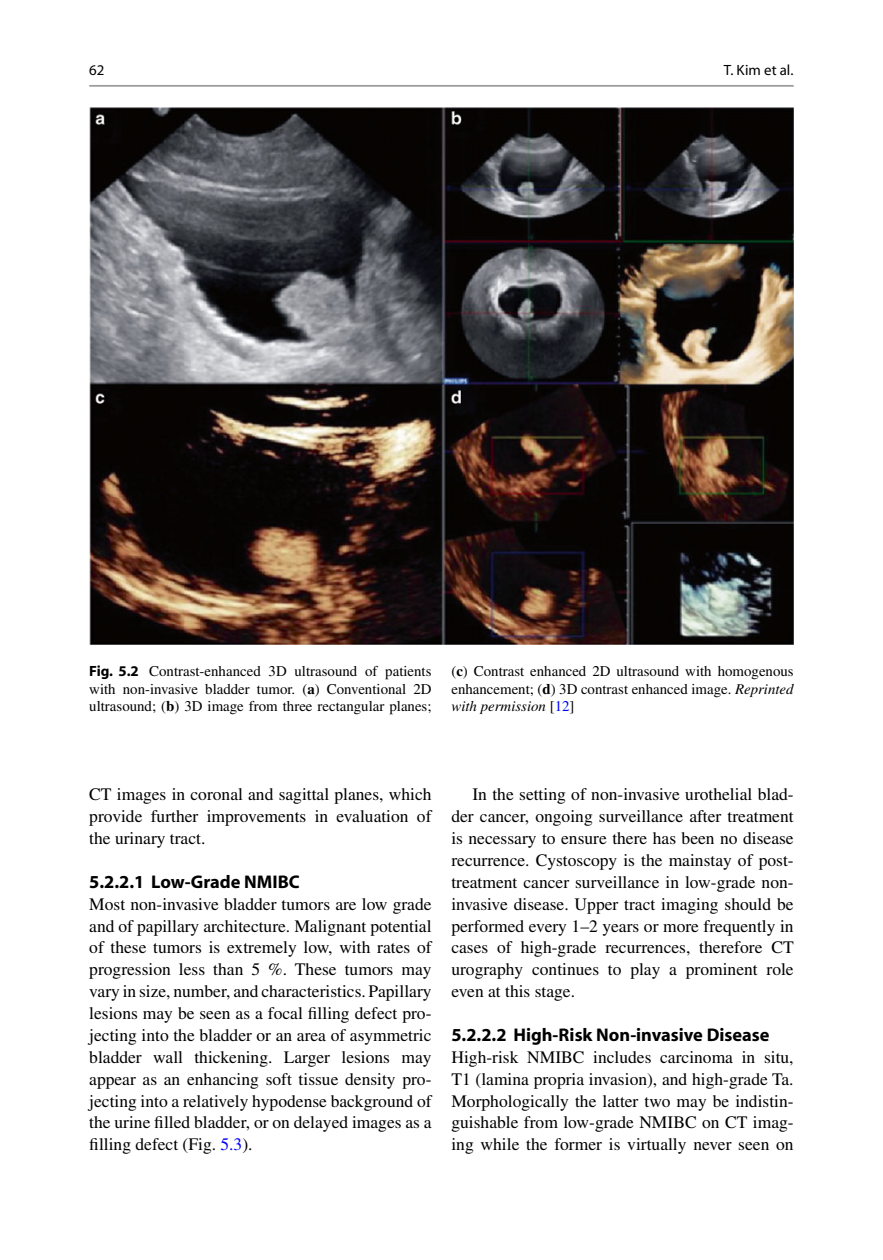
<style>
.page{position:relative;width:883px;height:1260px;background:#fff}
.page>*{position:absolute;margin:0;border:0;box-sizing:border-box;transform-origin:0 0}
.t1{font:700 18.38px "Vcygtm Myriad";color:#000}
.t2{font:17.5px/21.9px "Nsjfvf Times";color:#000;text-align:justify}
.t3{font:14.88px/17.5px "Nsjfvf Times";color:#000;text-align:justify}
.t4{font:italic 14.88px "Tcrdvp Times";color:#000}
.t5{font:14.88px "Hffhtm Myriad";letter-spacing:.005em;color:#000}
.s1{font-family:"Vcygtm Myriad";font-weight:700}
.s2{font-family:"Jchtxp Times";font-weight:700}
.s3{font-family:"Tcrdvp Times";font-style:italic}
.s4{font-family:"Nsjfvf Times";font-style:normal}
.s5{font-family:"Nsjfvf Times";font-style:normal;color:#0000fa}
.s6{color:#0000fa}
</style>
<div class="page">
<img style="left:89px;top:107px;width:705px;height:538px">
<hr style="left:89px;top:85px;width:705px;height:2px;background:#9c9c9c">
<p class="t5" style="left:89px;top:64px;width:17px">62</p>
<p class="t5" style="left:724px;top:64px;width:71px">T. Kim et al.</p>
<p class="t3" style="left:89px;top:664px;width:344px"><span class="s1">Fig. 5.2</span> Contrast-enhanced 3D ultrasound of patients with non-invasive bladder tumor. ( <span class="s2">a</span> ) Conventional 2D ultrasound; ( <span class="s2">b</span> ) 3D image from three rectangular planes;</p>
<p class="t3" style="left:451px;top:664px;width:344px">( <span class="s2">c</span> ) Contrast enhanced 2D ultrasound with homogenous enhancement; ( <span class="s2">d</span> ) 3D contrast enhanced image. <span class="s3">Reprinted</span></p>
<p class="t4" style="left:451px;top:701px;width:125px">with permission <span class="s4">[</span> <span class="s5">12</span> <span class="s4">]</span></p>
<p class="t2" style="left:89px;top:785px;width:344px">CT images in coronal and sagittal planes, which provide further improvements in evaluation of the urinary tract.</p>
<p class="t1" style="left:89px;top:875px;width:212px">5.2.2.1 Low-Grade NMIBC</p>
<p class="t2" style="left:89px;top:895px;width:344px">Most non-invasive bladder tumors are low grade and of papillary architecture. Malignant potential of these tumors is extremely low, with rates of progression less than 5 %. These tumors may vary in size, number, and characteristics. Papillary lesions may be seen as a focal filling defect pro&shy;jecting into the bladder or an area of asymmetric bladder wall thickening. Larger lesions may appear as an enhancing soft tissue density pro&shy;jecting into a relatively hypodense background of the urine filled bladder, or on delayed images as a filling defect (Fig. <span class="s6">5.3</span> ).</p>
<p class="t2" style="left:451px;top:785px;width:344px;text-indent:21px">In the setting of non-invasive urothelial blad&shy;der cancer, ongoing surveillance after treatment is necessary to ensure there has been no disease recurrence. Cystoscopy is the mainstay of post&shy;treatment cancer surveillance in low-grade non&shy;invasive disease. Upper tract imaging should be performed every 1–2 years or more frequently in cases of high-grade recurrences, therefore CT urography continues to play a prominent role even at this stage.</p>
<p class="t1" style="left:451px;top:1028px;width:320px">5.2.2.2 High-Risk Non-invasive Disease</p>
<p class="t2" style="left:451px;top:1048px;width:344px">High-risk NMIBC includes carcinoma in situ, T1 (lamina propria invasion), and high-grade Ta.<br>Morphologically the latter two may be indistin&shy;guishable from low-grade NMIBC on CT imag&shy;ing while the former is virtually never seen on</p>
</div>
